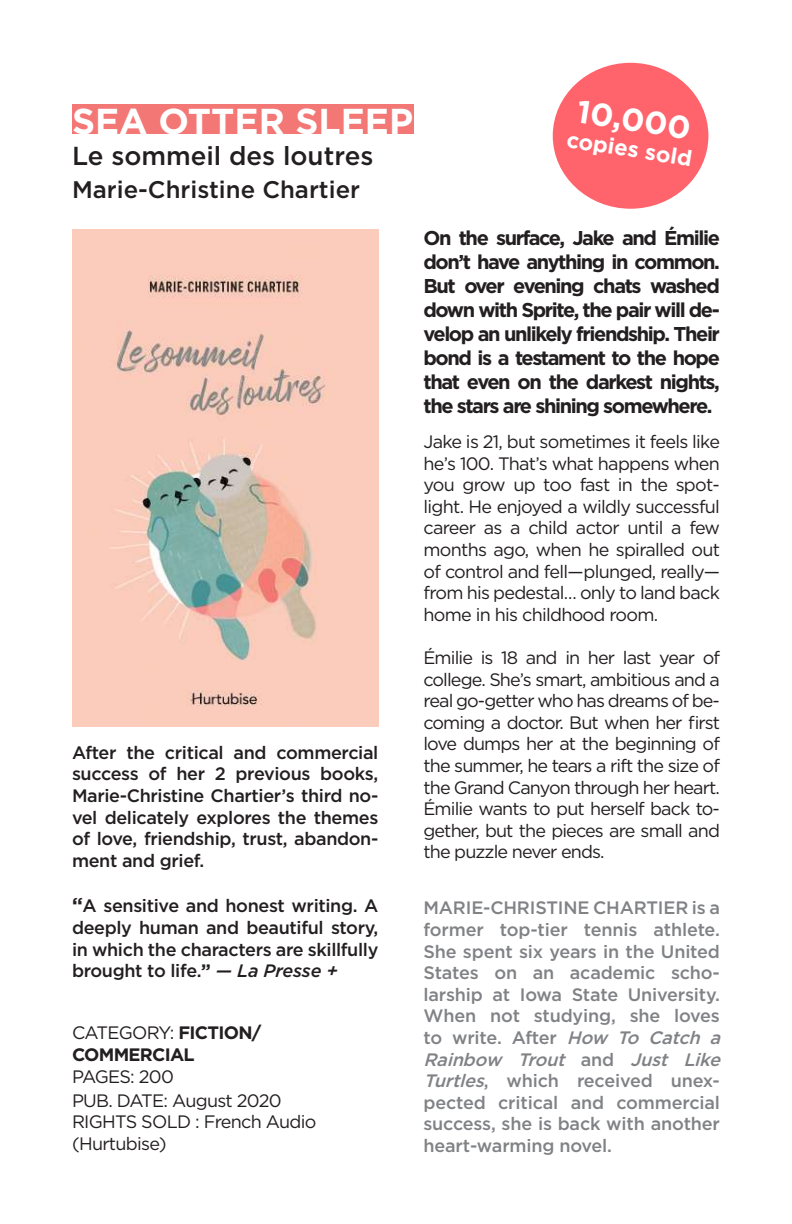
<style>
.page{position:relative;width:792px;height:1224px;background:#fff}
.page>*{position:absolute;margin:0;border:0;box-sizing:border-box;transform-origin:0 0}
.t1{font:700 36px "Gotham";color:#fff}
.t2{font:700 32px "Gotham";color:#fff}
.t3{font:500 26px "Gotham";color:#231f20}
.t4{font:500 24px "Gotham";color:#231f20}
.t5{font:700 22px "Gotham";color:#fff}
.t6{font:700 20px/24px "Gotham";letter-spacing:-.07em;color:#231f20;text-align:justify}
.t7{font:18px/21.6px "Gotham";letter-spacing:-.04em;color:#231f20;text-align:justify}
.t8{font:500 18px/21.6px "Gotham";letter-spacing:-.01em;color:#808285}
.t9{font:500 18px/21.6px "Gotham";letter-spacing:-.02em;color:#231f20;text-align:justify}
.t10{font:700 18px/21.6px "Gotham";letter-spacing:-.04em;color:#231f20}
.s1{font-weight:700;font-size:20px}
.s2{font-weight:700}
.s3{font-style:italic}
.s4{font-weight:400}
</style>
<div class="page">
<img style="left:72px;top:230px;width:306px;height:497px">
<div style="left:72px;top:105px;width:341px;height:29px;background:#f37775"></div>
<div style="left:553px;top:63px;width:155px;height:146px;background:#ff646d;border-radius:50%"></div>
<h1 class="t1" style="left:72px;top:101px;width:343px">SEA OTTER SLEEP</h1>
<h3 class="t3" style="left:72px;top:141px;width:303px">Le sommeil des loutres</h3>
<h3 class="t4" style="left:72px;top:176px;width:290px">Marie-Christine Chartier</h3>
<p class="t9" style="left:72px;top:741px;width:308px">After the critical and commercial success of her 2 previous books, Marie-Christine Chartier’s third no&shy;vel delicately explores the themes of love, friendship, trust, abandon&shy;ment and grief.</p>
<p class="t9" style="left:72px;top:895px;width:308px"><span class="s1">“</span>A sensitive and honest writing. A deeply human and beautiful story, in which the characters are skillfully brought to life.<span class="s2">”</span> <span class="s3">— La Presse +</span></p>
<p class="t10" style="left:72px;top:1022px;width:191px"><span class="s4">CATEGORY:</span> FICTION/<br>COMMERCIAL</p>
<p class="t7" style="left:72px;top:1064px;width:211px;line-height:24px">PAGES: 200<br>PUB. DATE: August 2020</p>
<p class="t7" style="left:72px;top:1111px;width:246px">RIGHTS SOLD : French Audio (Hurtubise)</p>
<h2 class="t2" style="left:580px;top:92px;width:116px;rotate:9deg">10,000</h2>
<p class="t5" style="left:569px;top:126px;width:128px;rotate:9deg">copies sold</p>
<p class="t6" style="left:423px;top:226px;width:298px">On the surface, Jake and Émilie don’t have anything in common.<br>But over evening chats washed down with Sprite, the pair will de&shy;velop an unlikely friendship. Their bond is a testament to the hope that even on the darkest nights, the stars are shining somewhere.</p>
<p class="t7" style="left:423px;top:430px;width:298px">Jake is 21, but sometimes it feels like he’s 100. That’s what happens when you grow up too fast in the spot&shy;light. He enjoyed a wildly successful career as a child actor until a few months ago, when he spiralled out of control and fell—plunged, really— from his pedestal… only to land back home in his childhood room.</p>
<p class="t7" style="left:423px;top:646px;width:298px">Émilie is 18 and in her last year of college. She’s smart, ambitious and a real go-getter who has dreams of be&shy;coming a doctor. But when her first love dumps her at the beginning of the summer, he tears a rift the size of the Grand Canyon through her heart.<br>Émilie wants to put herself back to&shy;gether, but the pieces are small and the puzzle never ends.</p>
<p class="t8" style="left:423px;top:897px;width:303px">MARIE-CHRISTINE CHARTIER is a former top-tier tennis athlete.<br>She spent six years in the United<br>States on an academic scho&shy;larship at Iowa State University.<br>When not studying, she loves to write. After <span class="s3">How To Catch a<br>Rainbow Trout</span> a n d <span class="s3">Just Like<br>Turtles</span>, which received unex&shy;pected critical and commercial success, she is back with another heart-warming novel.</p>
</div>
